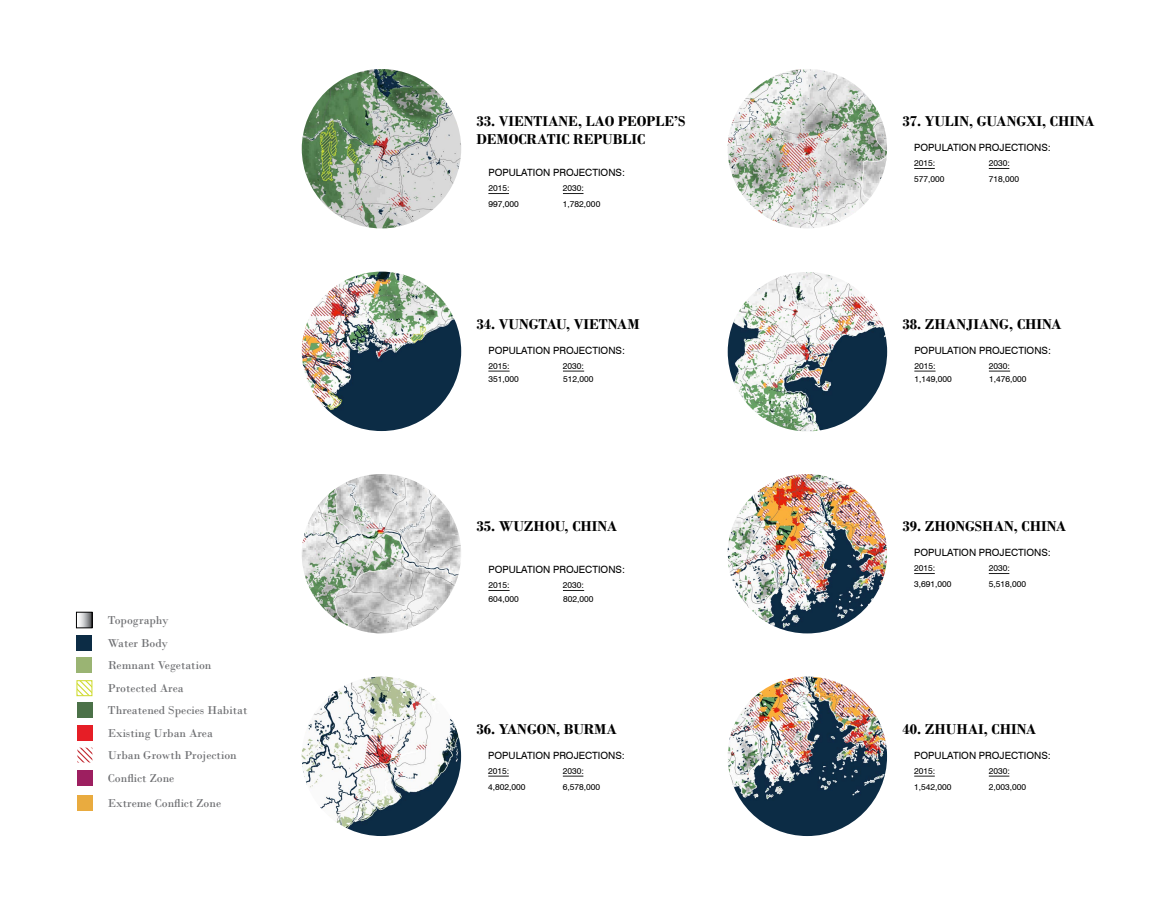
<style>
.page{position:relative;width:1170px;height:900px;background:#fff}
.page>*{position:absolute;margin:0;border:0;box-sizing:border-box;transform-origin:0 0}
.t1{font:700 15px/18px "Bodoni";color:#000}
.t2{font:12px "Bodoni";color:#6d6e71}
.t3{font:10px "Swiss 721 BT";color:#000}
.t4{font:8.5px "Swiss 721 BT";color:#000}
</style>
<div class="page">
<img style="left:302px;top:69px;width:159px;height:159px;border-radius:80px">
<img style="left:302px;top:474px;width:159px;height:159px;border-radius:80px">
<img style="left:728px;top:272px;width:159px;height:159px;border-radius:80px">
<img style="left:728px;top:69px;width:159px;height:159px;border-radius:80px">
<img style="left:302px;top:272px;width:159px;height:159px;border-radius:80px">
<img style="left:728px;top:474px;width:159px;height:159px;border-radius:80px">
<img style="left:728px;top:677px;width:159px;height:159px;border-radius:80px">
<img style="left:302px;top:677px;width:159px;height:159px;border-radius:80px">
<svg style="left:488px;top:371px;width:22px;height:1px"></svg>
<svg style="left:563px;top:371px;width:21px;height:1px"></svg>
<svg style="left:488px;top:590px;width:22px;height:1px"></svg>
<svg style="left:914px;top:371px;width:22px;height:1px"></svg>
<svg style="left:563px;top:590px;width:21px;height:1px"></svg>
<svg style="left:989px;top:371px;width:21px;height:1px"></svg>
<svg style="left:989px;top:168px;width:20px;height:1px"></svg>
<svg style="left:989px;top:573px;width:20px;height:1px"></svg>
<svg style="left:989px;top:776px;width:20px;height:1px"></svg>
<svg style="left:914px;top:168px;width:21px;height:1px"></svg>
<svg style="left:914px;top:573px;width:21px;height:1px"></svg>
<svg style="left:914px;top:776px;width:21px;height:1px"></svg>
<svg style="left:563px;top:193px;width:21px;height:1px"></svg>
<svg style="left:488px;top:193px;width:21px;height:1px"></svg>
<svg style="left:563px;top:776px;width:20px;height:1px"></svg>
<svg style="left:488px;top:776px;width:21px;height:1px"></svg>
<div style="left:76px;top:635px;width:16px;height:15px;background:#0c2c45"></div>
<svg style="left:79px;top:614px;width:11px;height:12px"></svg>
<div style="left:76px;top:612px;width:16px;height:16px;border:1px solid #000"></div>
<div style="left:77px;top:657px;width:15px;height:16px;background:#9ab473"></div>
<div style="left:77px;top:770px;width:15px;height:16px;background:#9d1f60"></div>
<div style="left:77px;top:795px;width:15px;height:16px;background:#e9ab3f"></div>
<div style="left:77px;top:703px;width:15px;height:15px;background:#4b7148"></div>
<div style="left:77px;top:725px;width:16px;height:16px;background:#e61e26"></div>
<svg style="left:79px;top:682px;width:11px;height:12px"></svg>
<div style="left:77px;top:680px;width:15px;height:16px;border:1px solid #cfdb2e"></div>
<svg style="left:77px;top:748px;width:15px;height:15px"></svg>
<p class="t2" style="left:108px;top:613px;width:62px">Topography</p>
<p class="t2" style="left:108px;top:636px;width:62px">Water Body</p>
<p class="t2" style="left:108px;top:658px;width:105px">Remnant Vegetation</p>
<p class="t2" style="left:108px;top:681px;width:77px">Protected Area</p>
<p class="t2" style="left:108px;top:726px;width:107px">Existing Urban Area</p>
<p class="t2" style="left:108px;top:748px;width:130px">Urban Growth Projection</p>
<p class="t2" style="left:108px;top:771px;width:68px">Conflict Zone</p>
<p class="t2" style="left:108px;top:796px;width:115px">Extreme Conflict Zone</p>
<p class="t2" style="left:108px;top:703px;width:141px">Threatened Species Habitat</p>
<p class="t1" style="left:476px;top:112px;width:210px">33. VIENTIANE, LAO PEOPLE’S<br>DEMOCRATIC REPUBLIC</p>
<p class="t3" style="left:488px;top:167px;width:138px">POPULATION PROJECTIONS:</p>
<p class="t4" style="left:488px;top:199px;width:32px">997,000</p>
<p class="t4" style="left:488px;top:183px;width:23px">2015:</p>
<p class="t4" style="left:563px;top:183px;width:23px">2030:</p>
<p class="t4" style="left:563px;top:199px;width:39px">1,782,000</p>
<p class="t1" style="left:476px;top:315px;width:165px">34. VUNGTAU, VIETNAM</p>
<p class="t3" style="left:488px;top:344px;width:138px">POPULATION PROJECTIONS:</p>
<p class="t4" style="left:488px;top:361px;width:23px">2015:</p>
<p class="t4" style="left:488px;top:374px;width:32px">351,000</p>
<p class="t4" style="left:563px;top:374px;width:32px">512,000</p>
<p class="t4" style="left:563px;top:361px;width:23px">2030:</p>
<p class="t1" style="left:476px;top:517px;width:142px">35. WUZHOU, CHINA</p>
<p class="t3" style="left:488px;top:564px;width:138px">POPULATION PROJECTIONS:</p>
<p class="t4" style="left:488px;top:580px;width:23px">2015:</p>
<p class="t4" style="left:488px;top:594px;width:32px">604,000</p>
<p class="t4" style="left:563px;top:580px;width:23px">2030:</p>
<p class="t4" style="left:563px;top:594px;width:32px">802,000</p>
<p class="t1" style="left:476px;top:720px;width:142px">36. YANGON, BURMA</p>
<p class="t3" style="left:488px;top:749px;width:138px">POPULATION PROJECTIONS:</p>
<p class="t4" style="left:488px;top:782px;width:39px">4,802,000</p>
<p class="t4" style="left:488px;top:766px;width:23px">2015:</p>
<p class="t4" style="left:563px;top:766px;width:23px">2030:</p>
<p class="t4" style="left:563px;top:782px;width:39px">6,578,000</p>
<p class="t1" style="left:902px;top:112px;width:194px">37. YULIN, GUANGXI, CHINA</p>
<p class="t3" style="left:914px;top:142px;width:138px">POPULATION PROJECTIONS:</p>
<p class="t4" style="left:914px;top:158px;width:23px">2015:</p>
<p class="t4" style="left:914px;top:174px;width:32px">577,000</p>
<p class="t4" style="left:989px;top:158px;width:23px">2030:</p>
<p class="t4" style="left:989px;top:174px;width:32px">718,000</p>
<p class="t1" style="left:902px;top:315px;width:161px">38. ZHANJIANG, CHINA</p>
<p class="t3" style="left:914px;top:344px;width:138px">POPULATION PROJECTIONS:</p>
<p class="t4" style="left:914px;top:361px;width:23px">2015:</p>
<p class="t4" style="left:914px;top:374px;width:39px">1,149,000</p>
<p class="t4" style="left:989px;top:361px;width:23px">2030:</p>
<p class="t4" style="left:989px;top:374px;width:39px">1,476,000</p>
<p class="t1" style="left:902px;top:517px;width:166px">39. ZHONGSHAN, CHINA</p>
<p class="t3" style="left:914px;top:547px;width:138px">POPULATION PROJECTIONS:</p>
<p class="t4" style="left:914px;top:563px;width:23px">2015:</p>
<p class="t4" style="left:914px;top:579px;width:39px">3,691,000</p>
<p class="t4" style="left:989px;top:563px;width:23px">2030:</p>
<p class="t4" style="left:989px;top:579px;width:39px">5,518,000</p>
<p class="t1" style="left:902px;top:720px;width:136px">40. ZHUHAI, CHINA</p>
<p class="t3" style="left:914px;top:749px;width:138px">POPULATION PROJECTIONS:</p>
<p class="t4" style="left:914px;top:766px;width:23px">2015:</p>
<p class="t4" style="left:914px;top:782px;width:39px">1,542,000</p>
<p class="t4" style="left:989px;top:766px;width:23px">2030:</p>
<p class="t4" style="left:989px;top:782px;width:39px">2,003,000</p>
</div>
